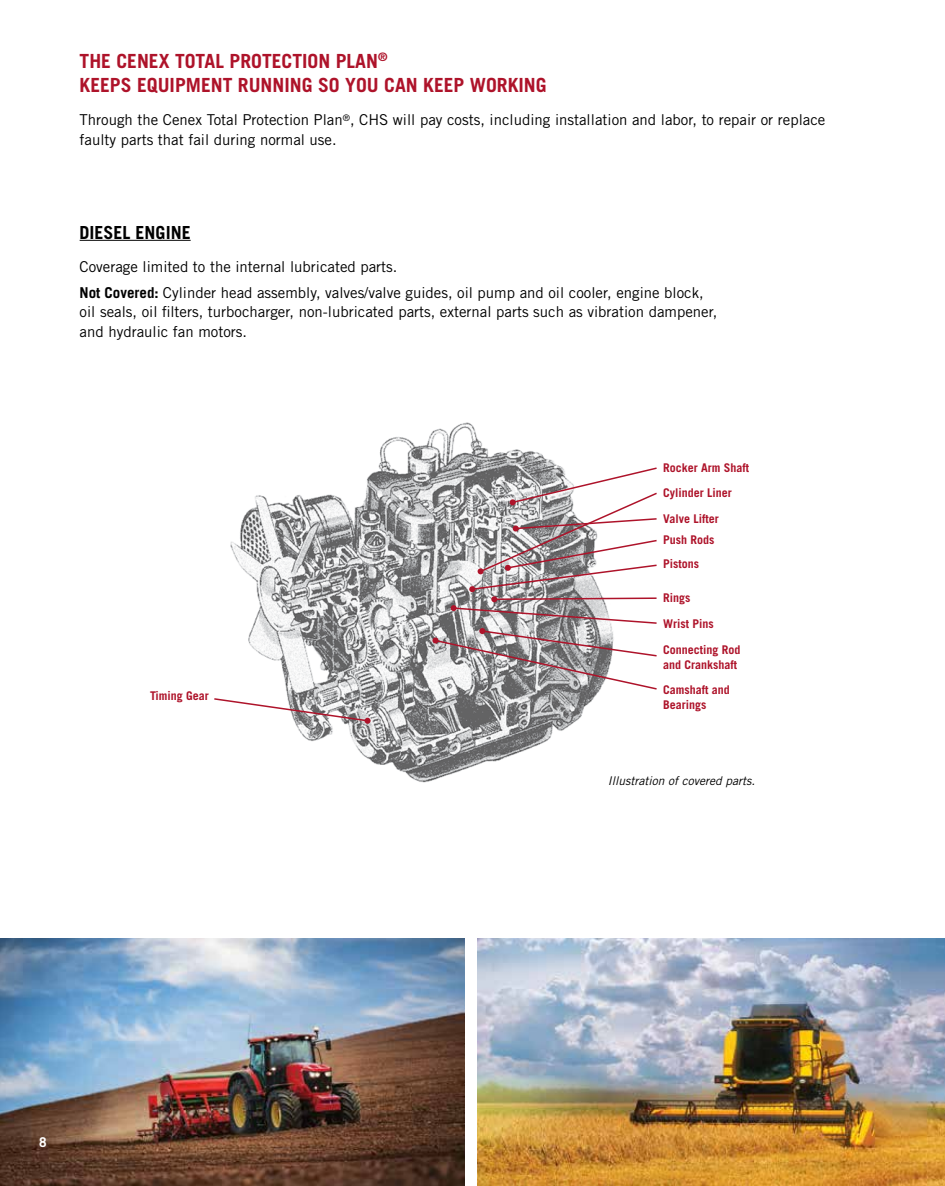
<style>
.page{position:relative;width:945px;height:1186px;background:#fff}
.page>*{position:absolute;margin:0;border:0;box-sizing:border-box;transform-origin:0 0}
.t1{font:700 19.5px/24px "Trade Gothic LT Std";color:#ae132a}
.t2{font:700 18px "Trade Gothic LT Std";color:#000}
.t3{font:15px/19.5px "Trade Gothic LT Std";color:#000}
.t4{font:700 13.5px "Trade Gothic LT Std";color:#fff}
.t5{font:700 12px/25.3px "Trade Gothic LT Std";color:#ae132a}
.t6{font:italic 12px "Trade Gothic LT Std";color:#000}
.s1{font-weight:700}
</style>
<div class="page">
<img style="left:230px;top:422px;width:370px;height:361px">
<svg style="left:432px;top:466px;width:225px;height:224px"></svg>
<svg style="left:214px;top:697px;width:157px;height:26px"></svg>
<hr style="left:80px;top:240px;width:111px;height:1px;background:#000">
<img style="left:478px;top:938px;width:467px;height:247px">
<img style="left:0;top:938px;width:465px;height:247px">
<h1 class="t1" style="left:80px;top:49px;width:469px">THE CENEX TOTAL PROTECTION PLAN<sup>®<br></sup>KEEPS EQUIPMENT RUNNING SO YOU CAN KEEP WORKING</h1>
<p class="t3" style="left:80px;top:110px;width:747px">Through the Cenex Total Protection Plan<sup>®</sup>, CHS will pay costs, including installation and labor, to repair or replace faulty parts that fail during normal use.</p>
<p class="t2" style="left:80px;top:221px;width:113px">DIESEL ENGINE</p>
<p class="t3" style="left:80px;top:253px;width:626px;line-height:26.2px">Coverage limited to the internal lubricated parts.<br><span class="s1">Not Covered:</span> Cylinder head assembly, valves/valve guides, oil pump and oil cooler, engine block,</p>
<p class="t3" style="left:80px;top:302px;width:639px">oil seals, oil filters, turbocharger, non-lubricated parts, external parts such as vibration dampener, and hydraulic fan motors.</p>
<p class="t5" style="left:150px;top:682px;width:60px">Timing Gear</p>
<p class="t5" style="left:663px;top:454px;width:88px">Rocker Arm Shaft<br>Cylinder Liner<br>Valve Lifter</p>
<p class="t5" style="left:663px;top:528px;width:53px;line-height:23.7px">Push Rods<br>Pistons</p>
<p class="t5" style="left:663px;top:585px;width:79px">Rings<br>Wrist Pins<br>Connecting Rod</p>
<p class="t5" style="left:663px;top:651px;width:76px">and Crankshaft<br>Camshaft and</p>
<p class="t5" style="left:663px;top:691px;width:45px">Bearings</p>
<p class="t6" style="left:608px;top:773px;width:149px">Illustration of covered parts.</p>
<p class="t4" style="left:39px;top:1133px;width:9px">8</p>
</div>
